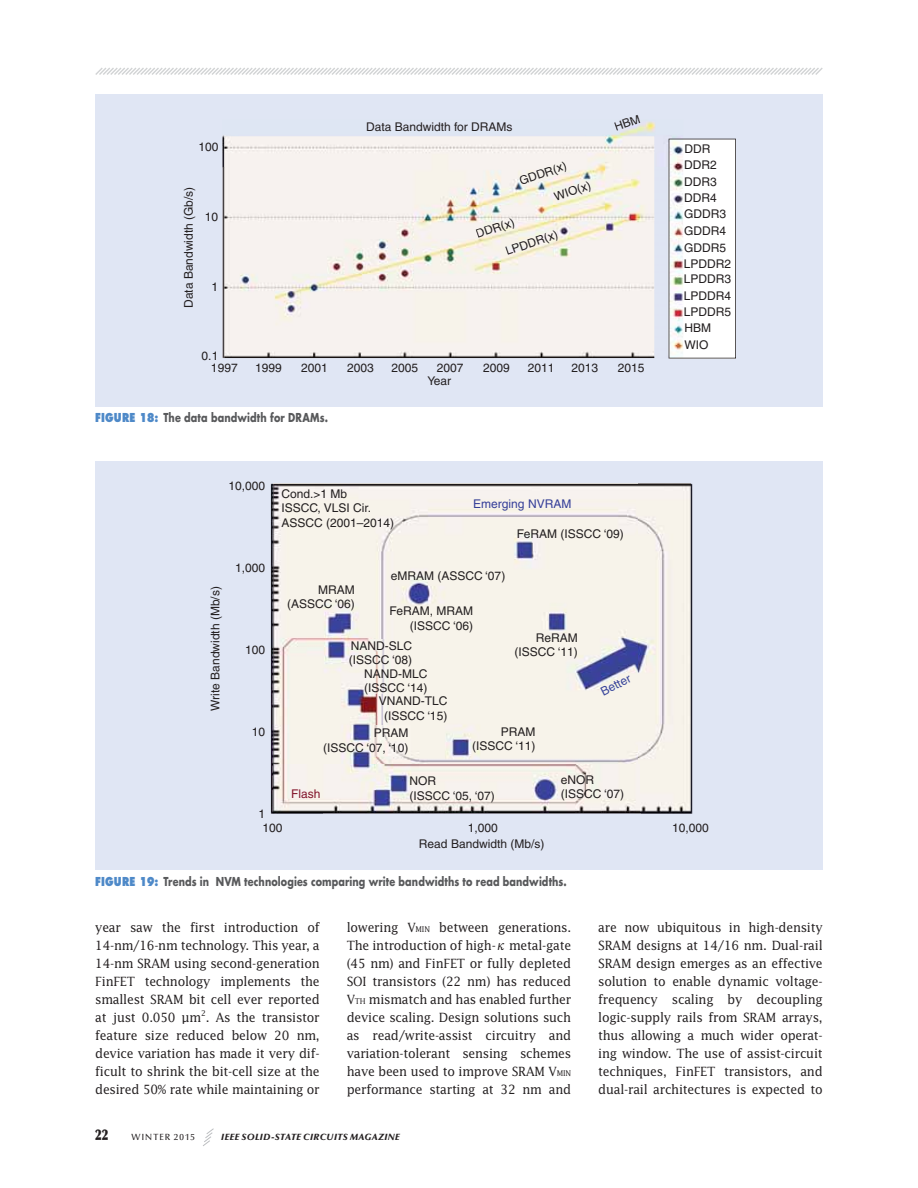
<style>
.page{position:relative;width:918px;height:1188px;background:#fff}
.page>*{position:absolute;margin:0;border:0;box-sizing:border-box;transform-origin:0 0}
.t1{font:900 15px "Optima LT Std";color:#231f20;scale:.75 1}
.t2{font:12.75px/18px "Lucida Std";letter-spacing:-.02em;color:#231f20;text-align:justify;scale:.95 1}
.t3{font:12px/14.4px "Helvetica";color:#231f20}
.t4{font:700 12px "Futura Std";letter-spacing:.015em;color:#58595b;scale:.8 1}
.t5{font:12px "Helvetica";color:#343f97}
.t6{font:12px "Helvetica";color:#39469b}
.t7{font:12px "Helvetica";color:#82142a}
.t8{font:italic 900 9px "Optima LT Std";letter-spacing:.045em;color:#231f20}
.t9{font:500 9px "Optima LT Std";letter-spacing:.115em;color:#231f20}
.s1{font-weight:800;color:#4e89c8}
.s2{font-size:7.95px}
.s3{font-family:"MM Greek";font-style:italic;font-size:12.3px}
</style>
<div class="page">
<svg style="left:95px;top:67px;width:728px;height:8px"></svg>
<svg style="left:203px;top:1128px;width:11px;height:18px"></svg>
<div style="left:95px;top:94px;width:728px;height:312px;background:#e0e6f4"></div>
<img style="left:222px;top:121px;width:461px;height:46px">
<img style="left:222px;top:167px;width:2px;height:191px">
<img style="left:654px;top:167px;width:15px;height:191px">
<img style="left:224px;top:137px;width:430px;height:221px">
<img style="left:367px;top:122px;width:145px;height:9px">
<img style="left:519px;top:161px;width:49px;height:26px">
<img style="left:553px;top:181px;width:39px;height:22px">
<img style="left:476px;top:217px;width:39px;height:23px">
<img style="left:505px;top:230px;width:54px;height:28px">
<svg style="left:669px;top:139px;width:67px;height:219px"></svg>
<div style="left:95px;top:462px;width:728px;height:408px;background:#e0e6f4"></div>
<img style="left:271px;top:484px;width:52px;height:330px">
<img style="left:640px;top:484px;width:52px;height:330px">
<img style="left:323px;top:812px;width:317px;height:2px">
<img style="left:273px;top:484px;width:417px;height:328px">
<img style="left:368px;top:639px;width:18px;height:55px">
<img style="left:378px;top:692px;width:9px;height:33px">
<svg style="left:378px;top:692px;width:8px;height:2px"></svg>
<img style="left:371px;top:725px;width:40px;height:31px">
<svg style="left:614px;top:121px;width:26px;height:10px"></svg>
<p class="t3" style="left:198px;top:141px;width:22px">100</p>
<p class="t3" style="left:182px;top:308px;width:123px;rotate:-90deg">Data Bandwidth (Gb/s)</p>
<p class="t3" style="left:205px;top:210px;width:15px">10</p>
<p class="t3" style="left:211px;top:280px;width:8px">1</p>
<p class="t3" style="left:366px;top:120px;width:148px">Data Bandwidth for DRAMs</p>
<p class="t3" style="left:542px;top:161px;width:39px;line-height:26.4px;text-indent:-28px;rotate:-19deg">GDDR(x)<br>WIO(x)</p>
<p class="t3" style="left:494px;top:216px;width:56px;line-height:25.8px;text-indent:-22px;rotate:-19deg">DDR(x)<br>LPDDR(x)</p>
<p class="t3" style="left:211px;top:352px;width:28px;line-height:11.2px;text-indent:-9px">0.1<br>1997</p>
<p class="t3" style="left:255px;top:361px;width:28px">1999</p>
<p class="t3" style="left:301px;top:361px;width:28px">2001</p>
<p class="t3" style="left:347px;top:361px;width:28px">2003</p>
<p class="t3" style="left:392px;top:361px;width:28px">2005</p>
<p class="t3" style="left:427px;top:362px;width:38px;line-height:13.2px;text-indent:9px">2007<br>Year</p>
<p class="t3" style="left:483px;top:361px;width:28px">2009</p>
<p class="t3" style="left:528px;top:361px;width:28px">2011</p>
<p class="t3" style="left:572px;top:361px;width:28px">2013</p>
<p class="t3" style="left:618px;top:361px;width:28px">2015</p>
<p class="t4" style="left:95px;top:412px;width:293px"><span class="s1">FIGURE 18:</span> The data bandwidth for DRAMs.</p>
<p class="t3" style="left:229px;top:480px;width:38px">10,000</p>
<p class="t3" style="left:281px;top:488px;width:114px">Cond.&gt;1 Mb<br>ISSCC, VLSI Cir.<br>ASSCC (2001–2014)</p>
<p class="t5" style="left:473px;top:500px;width:100px">Emerging NVRAM</p>
<p class="t3" style="left:517px;top:528px;width:108px">FeRAM (ISSCC ‘09)</p>
<p class="t3" style="left:209px;top:711px;width:126px;rotate:-90deg">Write Bandwidth (Mb/s)</p>
<p class="t3" style="left:235px;top:562px;width:32px">1,000</p>
<p class="t3" style="left:245px;top:643px;width:22px">100</p>
<p class="t3" style="left:252px;top:725px;width:15px">10</p>
<p class="t3" style="left:259px;top:807px;width:8px">1</p>
<p class="t3" style="left:391px;top:570px;width:116px">eMRAM (ASSCC ‘07)</p>
<p class="t3" style="left:389px;top:605px;width:85px;text-align:right">FeRAM, MRAM (ISSCC ‘06)</p>
<p class="t3" style="left:287px;top:584px;width:69px;text-align:right">MRAM (ASSCC ‘06)</p>
<p class="t3" style="left:515px;top:632px;width:65px;text-align:right">ReRAM (ISSCC ‘11)</p>
<p class="t3" style="left:349px;top:640px;width:65px">NAND-SLC (ISSCC ‘08)</p>
<p class="t3" style="left:364px;top:667px;width:65px">NAND-MLC (ISSCC ‘14)</p>
<p class="t3" style="left:379px;top:695px;width:70px;text-align:center">VNAND-TLC (ISSCC ‘15)</p>
<p class="t3" style="left:323px;top:727px;width:87px;text-align:right">PRAM<br>(ISSCC ‘07, ‘10)</p>
<p class="t3" style="left:410px;top:775px;width:87px">NOR<br>(ISSCC ‘05, ‘07)</p>
<p class="t3" style="left:561px;top:773px;width:65px">eNOR (ISSCC ‘07)</p>
<p class="t6" style="left:600px;top:688px;width:34px;rotate:-27deg">Better</p>
<p class="t3" style="left:472px;top:725px;width:65px;text-align:right">PRAM (ISSCC ‘11)</p>
<p class="t7" style="left:291px;top:790px;width:31px">Flash</p>
<p class="t3" style="left:263px;top:822px;width:22px">100</p>
<p class="t3" style="left:419px;top:820px;width:127px;line-height:16.6px;text-align:center">1,000<br>Read Bandwidth (Mb/s)</p>
<p class="t4" style="left:95px;top:876px;width:591px"><span class="s1">FIGURE 19:</span> Trends in NVM technologies comparing write bandwidths to read bandwidths.</p>
<p class="t3" style="left:684px;top:142px;width:43px;line-height:16.5px">DDR<br>DDR2<br>DDR3<br>DDR4<br>GDDR3<br>GDDR4<br>GDDR5</p>
<p class="t3" style="left:684px;top:256px;width:49px;line-height:16.4px">LPDDR2<br>LPDDR3<br>LPDDR4<br>LPDDR5<br>HBM<br>WIO</p>
<p class="t3" style="left:672px;top:822px;width:38px">10,000</p>
<p class="t2" style="left:95px;top:919px;width:238px">year saw the first introduction of 14-nm/16-nm technology. This year, a 14-nm SRAM using second-generation FinFET technology implements the smallest SRAM bit cell ever reported at just 0.050 μm<sup>2</sup>. As the transistor feature size reduced below 20 nm, device variation has made it very dif&shy;ficult to shrink the bit-cell size at the desired 50% rate while maintaining or</p>
<p class="t2" style="left:347px;top:919px;width:238px">lowering V<span class="s2">MIN</span> between generations.<br>The introduction of high-<span class="s3">l</span> metal-gate (45 nm) and FinFET or fully depleted SOI transistors (22 nm) has reduced V<span class="s2">TH</span> mismatch and has enabled further device scaling. Design solutions such as read/write-assist circuitry and variation-tolerant sensing schemes have been used to improve SRAM V<span class="s2">MIN </span>performance starting at 32 nm and</p>
<p class="t2" style="left:598px;top:919px;width:238px">are now ubiquitous in high-density SRAM designs at 14/16 nm. Dual-rail SRAM design emerges as an effective solution to enable dynamic voltage&shy;frequency scaling by decoupling logic-supply rails from SRAM arrays, thus allowing a much wider operat&shy;ing window. The use of assist-circuit techniques, FinFET transistors, and dual-rail architectures is expected to</p>
<p class="t1" style="left:95px;top:1126px;width:19px">22</p>
<p class="t9" style="left:131px;top:1131px;width:65px">WINTER 2015</p>
<p class="t8" style="left:221px;top:1133px;width:180px">IEEE SOLID-STATE CIRCUITS MAGAZINE</p>
</div>
